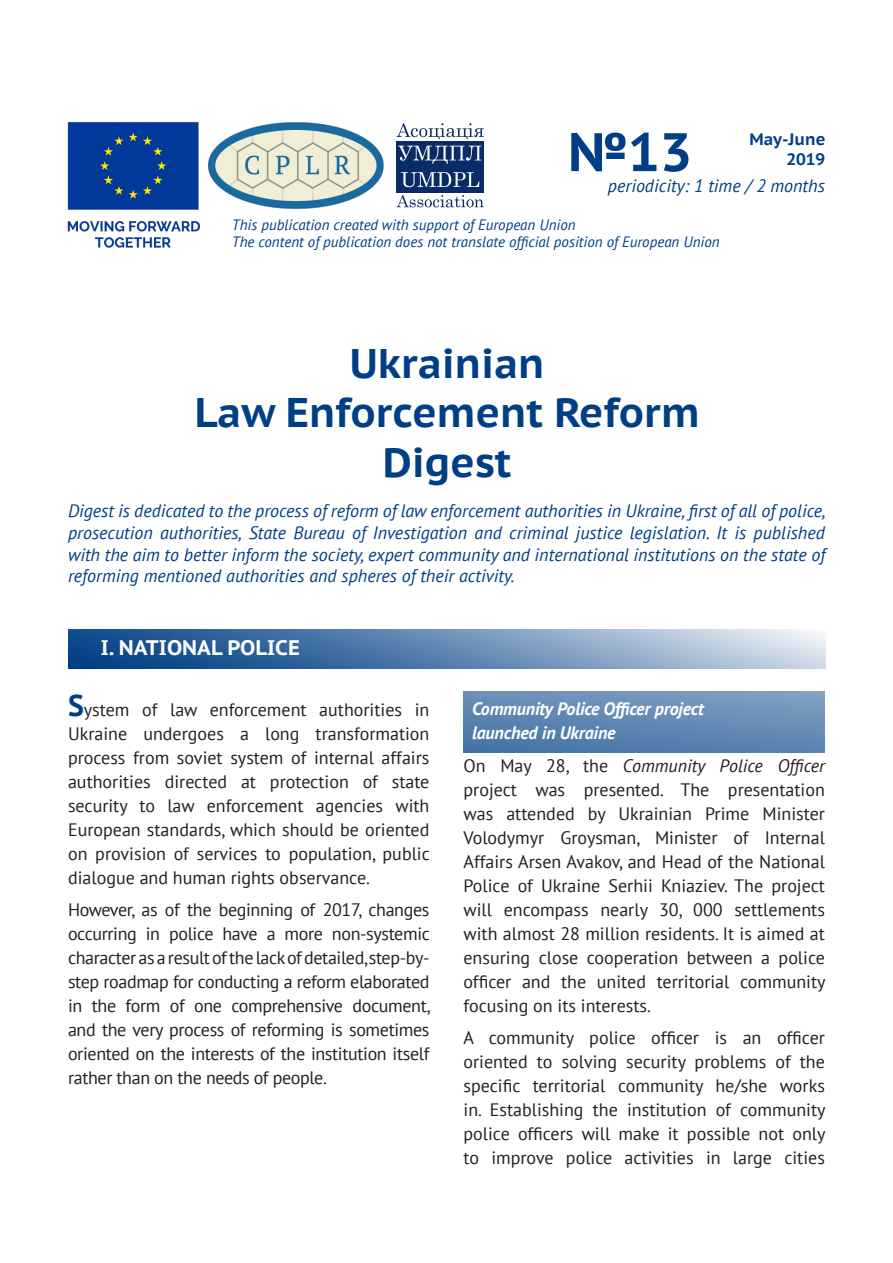
<style>
.page{position:relative;width:893px;height:1263px;background:#fff}
.page>*{position:absolute;margin:0;border:0;box-sizing:border-box;transform-origin:0 0}
.t1{font:700 54.15px "PT Sans Caption";color:#003f85}
.t2{font:700 41.25px "PT Sans Caption";color:#003f85}
.t3{font:700 21px "PT Sans Caption";color:#fff}
.t4{font:18px/24px "PT Sans";color:#231f20;text-align:justify}
.t5{font:italic 18px/21.6px "PT Sans";color:#003f85;text-align:justify}
.t6{font:italic 700 18px/24px "PT Sans";letter-spacing:-.01em;color:#fff}
.t7{font:700 16.5px "PT Sans Caption";color:#003f85}
.t8{font:italic 15px "PT Sans";color:#003f85}
.s1{font-weight:700;font-size:30px;color:#003f85}
.s2{font-style:italic}
</style>
<div class="page">
<div style="left:463px;top:691px;width:362px;height:61px;background:linear-gradient(to bottom,#7899be,#4e79aa)"></div>
<svg style="left:68px;top:629px;width:757px;height:39px;background:#698db6"></svg>
<svg style="left:397px;top:141px;width:87px;height:25px"></svg>
<div style="left:397px;top:167px;width:87px;height:26px;background:#092b67"></div>
<svg style="left:401px;top:172px;width:78px;height:15px"></svg>
<svg style="left:398px;top:146px;width:83px;height:18px"></svg>
<svg style="left:397px;top:195px;width:87px;height:12px"></svg>
<svg style="left:397px;top:123px;width:87px;height:16px"></svg>
<img style="left:208px;top:122px;width:176px;height:86px">
<img style="left:67px;top:122px;width:133px;height:126px">
<p class="t1" style="left:568px;top:116px;width:126px">№13</p>
<p class="t7" style="left:749px;top:128px;width:78px">May-June</p>
<p class="t7" style="left:786px;top:148px;width:41px">2019</p>
<p class="t5" style="left:608px;top:175px;width:218px">periodicity: 1 time / 2 months</p>
<p class="t8" style="left:232px;top:216px;width:345px">This publication created with support of European Union</p>
<p class="t8" style="left:232px;top:232px;width:489px">The content of publication does not translate official position of European Union</p>
<p class="t2" style="left:350px;top:335px;width:196px">Ukrainian</p>
<p class="t2" style="left:195px;top:385px;width:506px">Law Enforcement Reform</p>
<p class="t2" style="left:383px;top:434px;width:130px">Digest</p>
<p class="t5" style="left:68px;top:500px;width:759px">Digest is dedicated to the process of reform of law enforcement authorities in Ukraine, first of all of police, prosecution authorities, State Bureau of Investigation and criminal justice legislation. It is published with the aim to better inform the society, expert community and international institutions on the state of reforming mentioned authorities and spheres of their activity.</p>
<p class="t3" style="left:101px;top:633px;width:201px">I. NATIONAL POLICE</p>
<p class="t4" style="left:68px;top:697px;width:363px"><span class="s1">S</span>ystem of law enforcement authorities in Ukraine undergoes a long transformation process from soviet system of internal affairs authorities directed at protection of state security to law enforcement agencies with European standards, which should be oriented on provision of services to population, public dialogue and human rights observance.</p>
<p class="t4" style="left:68px;top:898px;width:364px">However, as of the beginning of 2017, changes occurring in police have a more non-systemic character as a result of the lack of detailed,step-by&shy;step roadmap for conducting a reform elaborated in the form of one comprehensive document, and the very process of reforming is sometimes oriented on the interests of the institution itself rather than on the needs of people.</p>
<p class="t6" style="left:472px;top:696px;width:233px">Community Police Officer project launched in Ukraine</p>
<p class="t4" style="left:463px;top:753px;width:364px">On May 28, the <span class="s2">Community Police Officer </span>project was presented. The presentation was attended by Ukrainian Prime Minister Volodymyr Groysman, Minister of Internal Affairs Arsen Avakov, and Head of the National Police of Ukraine Serhii Kniaziev. The project will encompass nearly 30, 000 settlements with almost 28 million residents. It is aimed at ensuring close cooperation between a police officer and the united territorial community focusing on its interests.</p>
<p class="t4" style="left:463px;top:1025px;width:364px">A community police officer is an officer oriented to solving security problems of the specific territorial community he/she works in. Establishing the institution of community police officers will make it possible not only to improve police activities in large cities</p>
</div>
